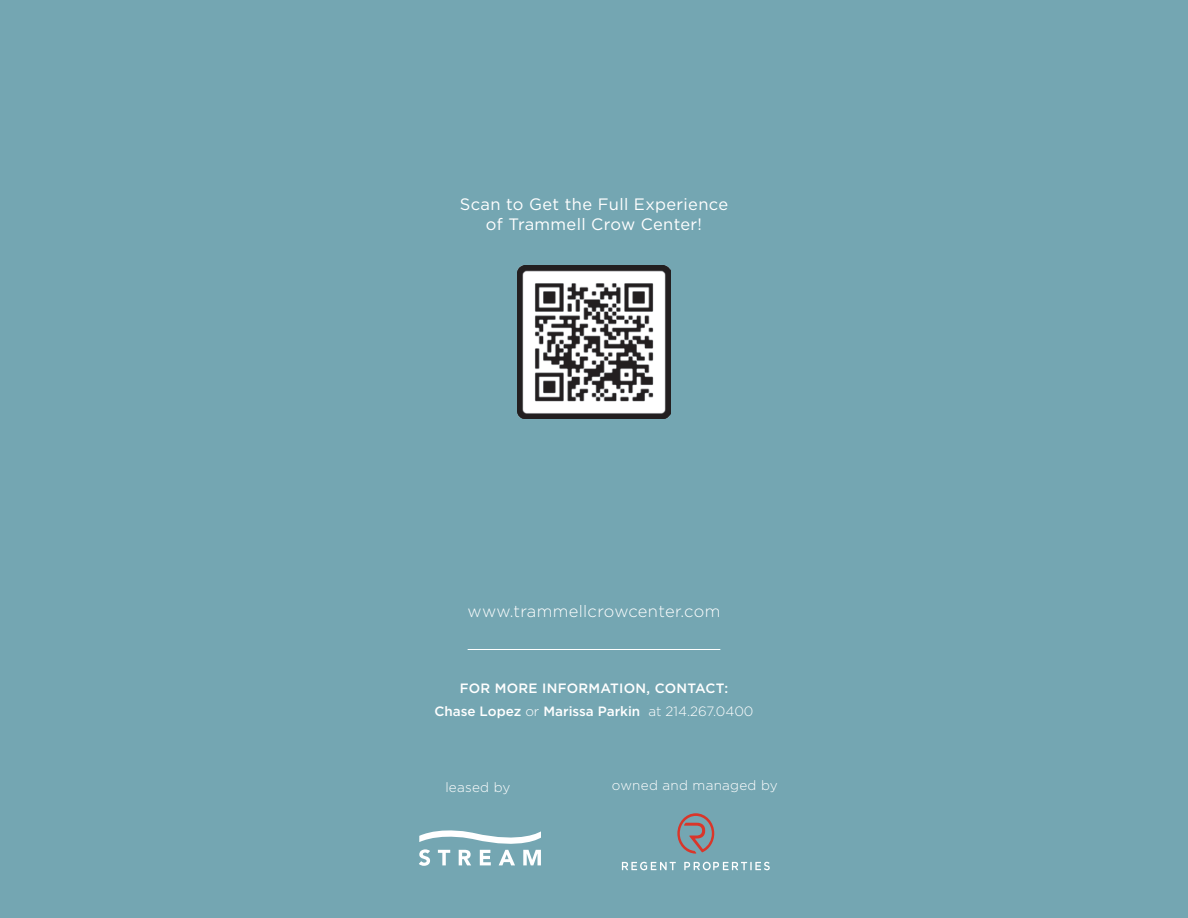
<style>
.page{position:relative;width:1188px;height:918px;background:#74a6b2}
.page>*{position:absolute;margin:0;border:0;box-sizing:border-box;transform-origin:0 0}
.t1{font:16.5px "Gotham";letter-spacing:.02em;color:#fff}
.t2{font:300 16.5px "Gotham";letter-spacing:.02em;color:#fff}
.t3{font:500 13.5px "Gotham";color:#fff}
.t4{font:500 13.5px "Gotham";letter-spacing:.02em;color:#fff}
.t5{font:300 13.5px "Gotham";letter-spacing:.02em;color:#fff}
.s1{font-weight:300}
</style>
<div class="page">
<svg style="left:419px;top:830px;width:122px;height:36px"></svg>
<hr style="left:468px;top:649px;width:252px;height:1px;background:#fff">
<svg style="left:677px;top:813px;width:37px;height:41px"></svg>
<svg style="left:622px;top:862px;width:54px;height:8px"></svg>
<svg style="left:684px;top:862px;width:86px;height:8px"></svg>
<img style="left:517px;top:266px;width:154px;height:153px">
<p class="t1" style="left:460px;top:194px;width:270px">Scan to Get the Full Experience</p>
<p class="t1" style="left:486px;top:213px;width:218px">of Trammell Crow Center!</p>
<p class="t2" style="left:468px;top:601px;width:254px">www.trammellcrowcenter.com</p>
<p class="t4" style="left:460px;top:679px;width:270px">FOR MORE INFORMATION, CONTACT:</p>
<p class="t3" style="left:434px;top:702px;width:321px">Chase Lopez <span class="s1">or</span> Marissa Parkin <span class="s1">at 214.267.0400</span></p>
<p class="t5" style="left:445px;top:779px;width:67px">leased by</p>
<p class="t5" style="left:612px;top:777px;width:168px">owned and managed by</p>
</div>
